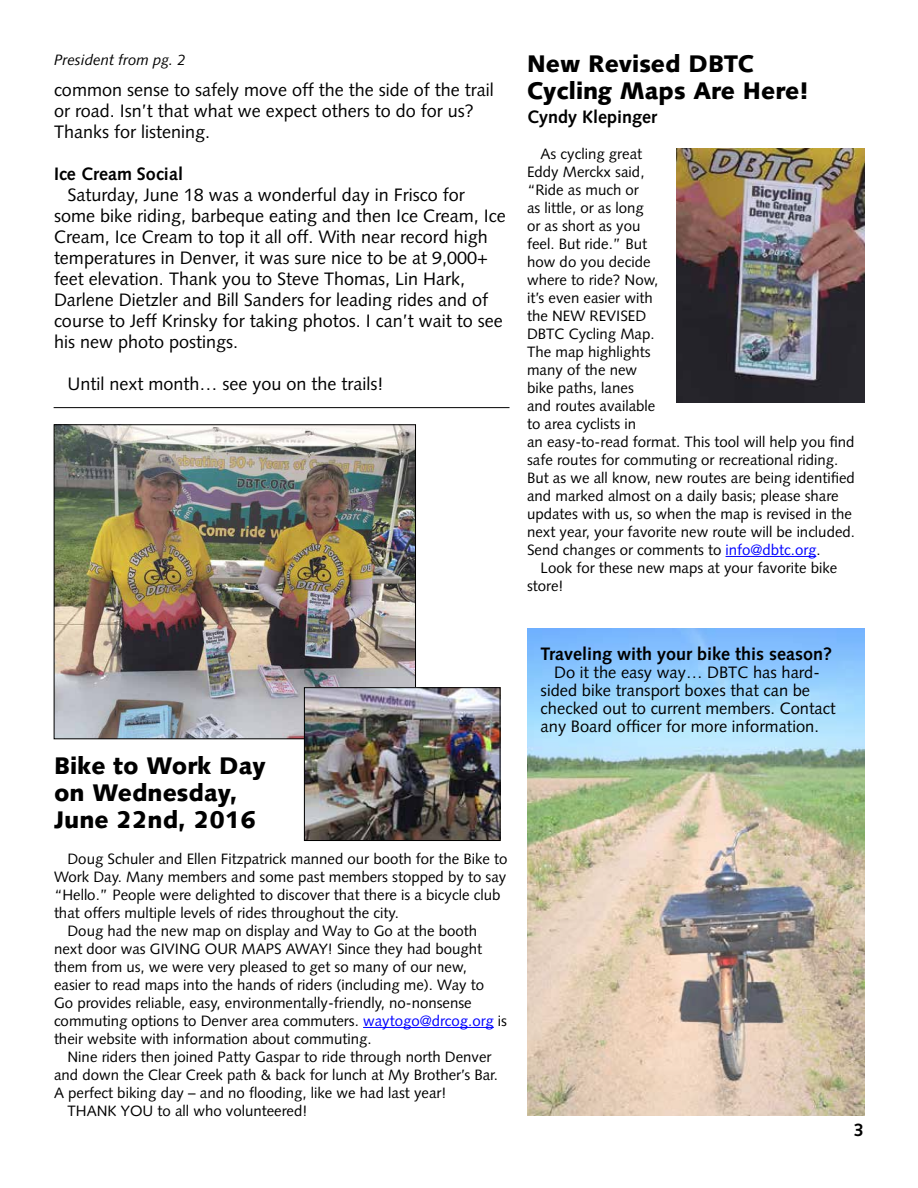
<style>
.page{position:relative;width:918px;height:1188px;background:#fff}
.page>*{position:absolute;margin:0;border:0;box-sizing:border-box;transform-origin:0 0}
.t1{font:900 24px/27px "Syntax";color:#000}
.t2{font:18px/21px "Syntax";color:#000}
.t3{font:700 18px "Syntax";color:#000}
.t4{font:16.5px/18px "Syntax";color:#000}
.t5{font:15px/18px "Syntax";color:#000}
.t6{font:italic 15px "Syntax";color:#000}
.s1{color:#00f}
</style>
<div class="page">
<hr style="left:363px;top:1027px;width:131px;height:1px;background:#00f">
<img style="left:56px;top:426px;width:358px;height:311px">
<div style="left:54px;top:424px;width:362px;height:315px;border:1px solid #000"></div>
<img style="left:306px;top:689px;width:192px;height:150px">
<div style="left:304px;top:687px;width:196px;height:154px;border:1px solid #000"></div>
<img style="left:527px;top:628px;width:338px;height:488px">
<hr style="left:54px;top:407px;width:456px;height:1px;background:#000">
<hr style="left:726px;top:556px;width:90px;height:1px;background:#00f">
<img style="left:676px;top:148px;width:189px;height:255px">
<p class="t6" style="left:54px;top:51px;width:133px">President from pg. 2</p>
<p class="t2" style="left:54px;top:79px;width:441px">common sense to safely move off the the side of the trail or road. Isn’t that what we expect others to do for us?<br>Thanks for listening.</p>
<p class="t3" style="left:54px;top:163px;width:131px">Ice Cream Social</p>
<p class="t2" style="left:54px;top:184px;width:453px;text-indent:14px">Saturday, June 18 was a wonderful day in Frisco for some bike riding, barbeque eating and then Ice Cream, Ice Cream, Ice Cream to top it all off. With near record high temperatures in Denver, it was sure nice to be at 9,000+ feet elevation. Thank you to Steve Thomas, Lin Hark, Darlene Dietzler and Bill Sanders for leading rides and of course to Jeff Krinsky for taking photos. I can’t wait to see his new photo postings.</p>
<p class="t2" style="left:68px;top:373px;width:318px">Until next month… see you on the trails!</p>
<h1 class="t1" style="left:527px;top:50px;width:283px">New Revised DBTC<br>Cycling Maps Are Here!</h1>
<p class="t3" style="left:527px;top:106px;width:132px">Cyndy Klepinger</p>
<p class="t5" style="left:527px;top:145px;width:329px;text-indent:14px">As cycling great<br>Eddy Merckx said,<br>“Ride as much or<br>as little, or as long<br>or as short as you<br>feel. But ride.” But<br>how do you decide<br>where to ride? Now,<br>it’s even easier with<br>the NEW REVISED<br>DBTC Cycling Map.<br>The map highlights<br>many of the new<br>bike paths, lanes<br>and routes available<br>to area cyclists in<br>an easy-to-read format. This tool will help you find safe routes for commuting or recreational riding.<br>But as we all know, new routes are being identified and marked almost on a daily basis; please share updates with us, so when the map is revised in the next year, your favorite new route will be included.<br>Send changes or comments to <span class="s1">info@dbtc.org</span>.</p>
<p class="t5" style="left:527px;top:559px;width:312px;text-indent:14px">Look for these new maps at your favorite bike store!</p>
<h1 class="t1" style="left:54px;top:752px;width:213px">Bike to Work Day on Wednesday,<br>June 22nd, 2016</h1>
<p class="t5" style="left:68px;top:850px;width:442px">Doug Schuler and Ellen Fitzpatrick manned our booth for the Bike to</p>
<p class="t5" style="left:54px;top:868px;width:454px">Work Day. Many members and some past members stopped by to say</p>
<p class="t5" style="left:54px;top:886px;width:448px">“Hello.” People were delighted to discover that there is a bicycle club</p>
<p class="t5" style="left:54px;top:904px;width:346px">that offers multiple levels of rides throughout the city.</p>
<p class="t5" style="left:68px;top:922px;width:411px">Doug had the new map on display and Way to Go at the booth</p>
<p class="t5" style="left:54px;top:940px;width:430px">next door was GIVING OUR MAPS AWAY! Since they had bought</p>
<p class="t5" style="left:54px;top:958px;width:414px">them from us, we were very pleased to get so many of our new,</p>
<p class="t5" style="left:54px;top:976px;width:432px">easier to read maps into the hands of riders (including me). Way to</p>
<p class="t5" style="left:54px;top:994px;width:419px">Go provides reliable, easy, environmentally-friendly, no-nonsense</p>
<p class="t5" style="left:54px;top:1012px;width:455px">commuting options to Denver area commuters. <span class="s1">waytogo@drcog.org</span> is</p>
<p class="t5" style="left:54px;top:1030px;width:319px">their website with information about commuting.</p>
<p class="t5" style="left:68px;top:1048px;width:426px">Nine riders then joined Patty Gaspar to ride through north Denver</p>
<p class="t5" style="left:54px;top:1066px;width:446px">and down the Clear Creek path &amp; back for lunch at My Brother’s Bar.</p>
<p class="t5" style="left:54px;top:1084px;width:394px">A perfect biking day – and no flooding, like we had last year!</p>
<p class="t5" style="left:68px;top:1102px;width:241px">THANK YOU to all who volunteered!</p>
<p class="t3" style="left:541px;top:643px;width:293px">Traveling with your bike this season?</p>
<p class="t4" style="left:541px;top:663px;width:297px;text-indent:13px">Do it the easy way… DBTC has hard&shy;sided bike transport boxes that can be checked out to current members. Contact any Board officer for more information.</p>
<p class="t3" style="left:854px;top:1120px;width:12px">3</p>
</div>
